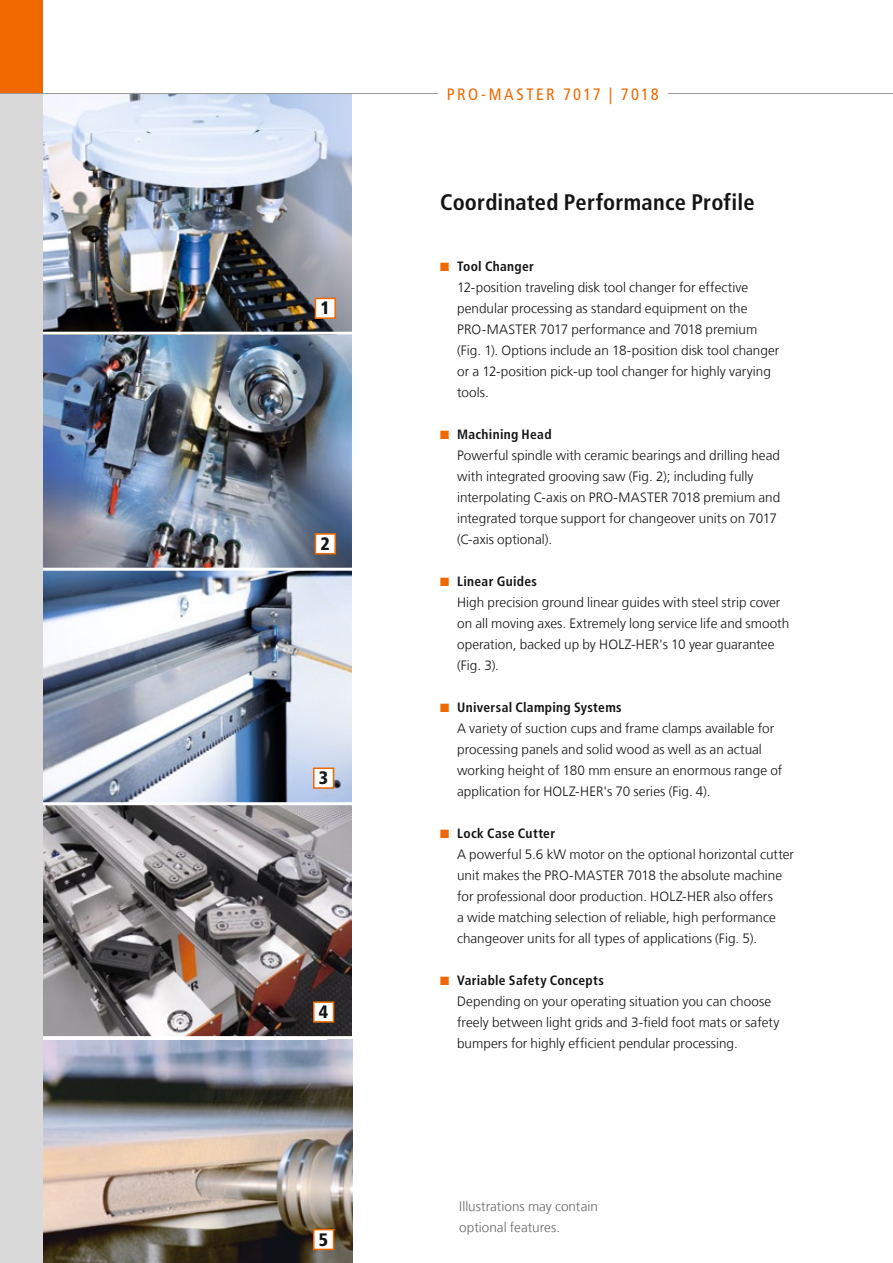
<style>
.page{position:relative;width:893px;height:1263px;background:#fff}
.page>*{position:absolute;margin:0;border:0;box-sizing:border-box;transform-origin:0 0}
.t1{font:700 condensed 22.5px "Frutiger";letter-spacing:.01em;color:#141414}
.t2{font:900 condensed 18px "Frutiger";color:#141414}
.t3{font:condensed 16.5px "Frutiger";letter-spacing:.14em;color:#ef6800}
.t4{font:300 13.5px/21px "Frutiger LT Com";color:#141414}
.t5{font:700 condensed 13.5px "Frutiger LT";letter-spacing:.025em;color:#141414}
.t6{font:300 13.5px/21px "Frutiger LT Com";color:#686867}
.s1{color:#ef6800}
</style>
<div class="page">
<img style="left:43px;top:805px;width:309px;height:231px">
<img style="left:43px;top:1039px;width:310px;height:224px">
<svg style="left:43px;top:588px;width:309px;height:214px"></svg>
<div style="left:313px;top:767px;width:21px;height:22px;background:#fff;border:2px solid #ef6800"></div>
<div style="left:313px;top:1001px;width:21px;height:22px;background:#fff;border:2px solid #ef6800"></div>
<hr style="left:0;top:1037px;width:327px;height:3px;background:#fff">
<div style="left:313px;top:1229px;width:21px;height:21px;background:#fff;border:2px solid #ef6800"></div>
<div style="left:0;top:93px;width:43px;height:1170px;background:#d9d9da"></div>
<div style="left:0;top:0;width:43px;height:94px;background:#ef6800"></div>
<img style="left:0;top:93px;width:893px;height:495px">
<div style="left:438px;top:82px;width:230px;height:23px;background:#fff"></div>
<h2 class="t2" style="left:321px;top:297px;width:11px">1</h2>
<h2 class="t2" style="left:321px;top:533px;width:11px">2</h2>
<h2 class="t2" style="left:319px;top:767px;width:11px">3</h2>
<h2 class="t2" style="left:319px;top:1001px;width:11px">4</h2>
<h2 class="t2" style="left:319px;top:1228px;width:11px">5</h2>
<p class="t3" style="left:447px;top:85px;width:213px">PRO-MASTER 7017 | 7018</p>
<h1 class="t1" style="left:440px;top:189px;width:316px">Coordinated Performance Profile</h1>
<p class="t5" style="left:440px;top:258px;width:95px"><span class="s1">■</span> Tool Changer</p>
<p class="t4" style="left:457px;top:276px;width:324px">12-position traveling disk tool changer for effective pendular processing as standard equipment on the PRO-MASTER 7017 performance and 7018 premium (Fig. 1). Options include an 18-position disk tool changer or a 12-position pick-up tool changer for highly varying tools.</p>
<p class="t5" style="left:440px;top:426px;width:113px"><span class="s1">■</span> Machining Head</p>
<p class="t4" style="left:457px;top:444px;width:325px">Powerful spindle with ceramic bearings and drilling head with integrated grooving saw (Fig. 2); including fully interpolating C-axis on PRO-MASTER 7018 premium and integrated torque support for changeover units on 7017 (C-axis optional).</p>
<p class="t5" style="left:440px;top:573px;width:98px"><span class="s1">■</span> Linear Guides</p>
<p class="t4" style="left:457px;top:591px;width:334px">High precision ground linear guides with steel strip cover on all moving axes. Extremely long service life and smooth operation, backed up by HOLZ-HER's 10 year guarantee (Fig. 3).</p>
<p class="t5" style="left:440px;top:699px;width:183px"><span class="s1">■</span> Universal Clamping Systems</p>
<p class="t4" style="left:457px;top:717px;width:327px">A variety of suction cups and frame clamps available for processing panels and solid wood as well as an actual working height of 180 mm ensure an enormous range of application for HOLZ-HER's 70 series (Fig. 4).</p>
<p class="t5" style="left:440px;top:825px;width:117px"><span class="s1">■</span> Lock Case Cutter</p>
<p class="t4" style="left:457px;top:843px;width:338px">A powerful 5.6 kW motor on the optional horizontal cutter unit makes the PRO-MASTER 7018 the absolute machine for professional door production. HOLZ-HER also offers<br>a wide matching selection of reliable, high performance changeover units for all types of applications (Fig. 5).</p>
<p class="t5" style="left:440px;top:972px;width:165px"><span class="s1">■</span> Variable Safety Concepts</p>
<p class="t4" style="left:457px;top:990px;width:324px">Depending on your operating situation you can choose freely between light grids and 3-field foot mats or safety bumpers for highly efficient pendular processing.</p>
<p class="t6" style="left:459px;top:1196px;width:140px">Illustrations may contain optional features.</p>
</div>
